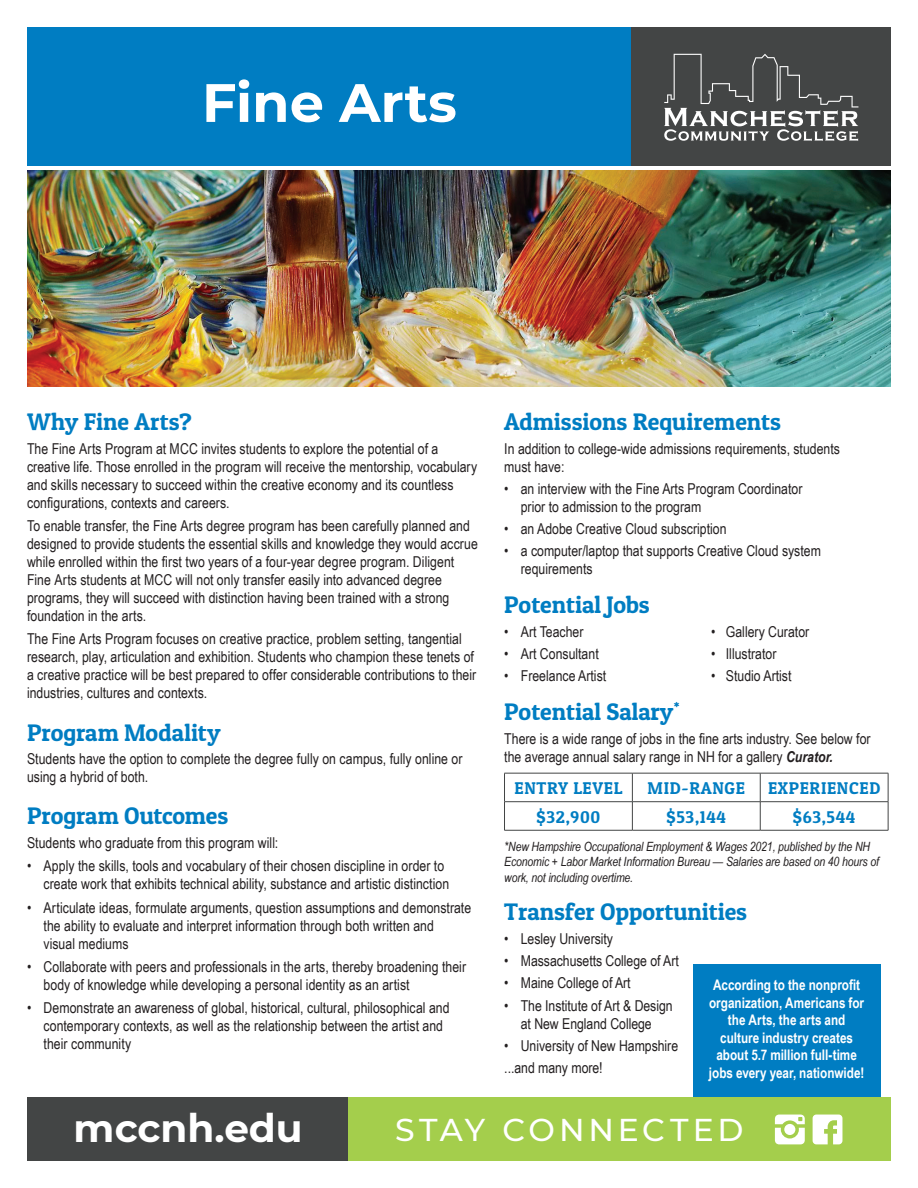
<style>
.page{position:relative;width:918px;height:1188px;background:#fff}
.page>*{position:absolute;margin:0;border:0;box-sizing:border-box;transform-origin:0 0}
.t1{font:700 54px "Montserrat";color:#fff}
.t2{font:700 39px "Montserrat";color:#fff}
.t3{font:500 31.5px "Montserrat";letter-spacing:.12em;color:#fff}
.text{font:24px "Patua One";color:#007dc2}
.list{font:24px "Patua One";color:#007dc2}
.t4{font:17.1px "Patua One";letter-spacing:.04em;color:#007dc2}
.Policies_8_5pt{font:15px/18px "Arial Narrow";color:#231f20}
.list-2{font:15px/18px "Arial Narrow";color:#231f20}
.text-2{font:15px/18px "Arial Narrow";color:#231f20}
.t5{font:700 14.7px/17.5px "Arial Narrow";color:#fff;text-align:center}
.text-3{font:italic 12.75px/15.3px "Arial Narrow";letter-spacing:-.01em;color:#231f20}
.s1{font-weight:700;font-style:italic}
</style>
<div class="page">
<img style="left:27px;top:170px;width:864px;height:217px">
<div style="left:27px;top:27px;width:605px;height:139px;background:#007dc2"></div>
<div style="left:632px;top:27px;width:259px;height:139px;background:#434545"></div>
<svg style="left:664px;top:54px;width:194px;height:87px"></svg>
<div style="left:693px;top:964px;width:187px;height:197px;background:#007dc2"></div>
<hr style="left:504px;top:773px;width:128px;height:1px;background:#434545">
<hr style="left:632px;top:773px;width:128px;height:1px;background:#434545">
<hr style="left:760px;top:773px;width:128px;height:1px;background:#434545">
<svg style="left:504px;top:773px;width:1px;height:57px"></svg>
<hr style="left:504px;top:801px;width:128px;height:1px;background:#434545">
<hr style="left:504px;top:830px;width:128px;height:1px;background:#434545">
<svg style="left:632px;top:773px;width:1px;height:57px"></svg>
<hr style="left:632px;top:801px;width:128px;height:1px;background:#434545">
<hr style="left:632px;top:830px;width:128px;height:1px;background:#434545">
<svg style="left:760px;top:773px;width:1px;height:57px"></svg>
<hr style="left:760px;top:801px;width:128px;height:1px;background:#434545">
<svg style="left:888px;top:773px;width:1px;height:57px"></svg>
<hr style="left:760px;top:830px;width:128px;height:1px;background:#434545">
<div style="left:27px;top:1098px;width:322px;height:63px;background:#434545"></div>
<div style="left:349px;top:1098px;width:542px;height:63px;background:#a4ce4c"></div>
<svg style="left:775px;top:1115px;width:30px;height:29px"></svg>
<svg style="left:813px;top:1115px;width:29px;height:29px"></svg>
<p class="t1" style="left:202px;top:64px;width:256px">Fine Arts</p>
<p class="text" style="left:27px;top:407px;width:166px">Why Fine Arts?</p>
<p class="Policies_8_5pt" style="left:27px;top:439px;width:452px">The Fine Arts Program at MCC invites students to explore the potential of a creative life. Those enrolled in the program will receive the mentorship, vocabulary and skills necessary to succeed within the creative economy and its countless configurations, contexts and careers.</p>
<p class="Policies_8_5pt" style="left:27px;top:516px;width:453px">To enable transfer, the Fine Arts degree program has been carefully planned and designed to provide students the essential skills and knowledge they would accrue while enrolled within the first two years of a four-year degree program. Diligent Fine Arts students at MCC will not only transfer easily into advanced degree programs, they will succeed with distinction having been trained with a strong foundation in the arts.</p>
<p class="Policies_8_5pt" style="left:27px;top:629px;width:451px">The Fine Arts Program focuses on creative practice, problem setting, tangential research, play, articulation and exhibition. Students who champion these tenets of a creative practice will be best prepared to offer considerable contributions to their industries, cultures and contexts.</p>
<p class="text" style="left:27px;top:717px;width:195px">Program Modality</p>
<p class="list-2" style="left:27px;top:749px;width:437px">Students have the option to complete the degree fully on campus, fully online or using a hybrid of both.</p>
<p class="text" style="left:27px;top:801px;width:203px">Program Outcomes</p>
<p class="list-2" style="left:27px;top:833px;width:253px">Students who graduate from this program will:</p>
<p class="Policies_8_5pt" style="left:44px;top:856px;width:407px;text-indent:-16px">• Apply the skills, tools and vocabulary of their chosen discipline in order to create work that exhibits technical ability, substance and artistic distinction</p>
<p class="Policies_8_5pt" style="left:44px;top:898px;width:429px;text-indent:-16px">• Articulate ideas, formulate arguments, question assumptions and demonstrate the ability to evaluate and interpret information through both written and<br>visual mediums</p>
<p class="Policies_8_5pt" style="left:44px;top:957px;width:424px;text-indent:-16px">• Collaborate with peers and professionals in the arts, thereby broadening their body of knowledge while developing a personal identity as an artist</p>
<p class="Policies_8_5pt" style="left:44px;top:998px;width:408px;text-indent:-16px">• Demonstrate an awareness of global, historical, cultural, philosophical and contemporary contexts, as well as the relationship between the artist and their community</p>
<p class="text" style="left:504px;top:407px;width:278px">Admissions Requirements</p>
<p class="list-2" style="left:504px;top:439px;width:337px">In addition to college-wide admissions requirements, students must have:</p>
<p class="Policies_8_5pt" style="left:521px;top:479px;width:283px;text-indent:-16px">• an interview with the Fine Arts Program Coordinator prior to admission to the program</p>
<p class="Policies_8_5pt" style="left:504px;top:519px;width:224px">• an Adobe Creative Cloud subscription</p>
<p class="Policies_8_5pt" style="left:521px;top:542px;width:302px;text-indent:-16px">• a computer/laptop that supports Creative Cloud system requirements</p>
<p class="list" style="left:504px;top:590px;width:147px">Potential Jobs</p>
<p class="Policies_8_5pt" style="left:504px;top:622px;width:81px">• Art Teacher</p>
<p class="Policies_8_5pt" style="left:711px;top:622px;width:99px">• Gallery Curator</p>
<p class="Policies_8_5pt" style="left:504px;top:644px;width:96px">• Art Consultant</p>
<p class="Policies_8_5pt" style="left:711px;top:644px;width:67px">• Illustrator</p>
<p class="Policies_8_5pt" style="left:504px;top:666px;width:103px">• Freelance Artist</p>
<p class="Policies_8_5pt" style="left:711px;top:666px;width:82px">• Studio Artist</p>
<p class="text" style="left:504px;top:697px;width:177px">Potential Salary<sup>*</sup></p>
<p class="text-2" style="left:504px;top:729px;width:368px">There is a wide range of jobs in the fine arts industry. See below for the average annual salary range in NH for a gallery <span class="s1">Curator.</span></p>
<p class="t4" style="left:515px;top:778px;width:109px">ENTRY LEVEL</p>
<p class="t4" style="left:648px;top:778px;width:99px">MID-RANGE</p>
<p class="t4" style="left:768px;top:778px;width:114px">EXPERIENCED</p>
<p class="t4" style="left:537px;top:806px;width:65px">$32,900</p>
<p class="t4" style="left:667px;top:806px;width:61px">$53,144</p>
<p class="t4" style="left:793px;top:806px;width:64px">$63,544</p>
<p class="text-3" style="left:504px;top:839px;width:376px">*New Hampshire Occupational Employment &amp; Wages 2021, published by the NH<br>Economic + Labor Market Information Bureau — Salaries are based on 40 hours of work, not including overtime.</p>
<p class="text" style="left:504px;top:897px;width:244px">Transfer Opportunities</p>
<p class="Policies_8_5pt" style="left:504px;top:929px;width:110px">• Lesley University</p>
<p class="Policies_8_5pt" style="left:504px;top:951px;width:176px">• Massachusetts College of Art</p>
<p class="Policies_8_5pt" style="left:504px;top:973px;width:128px">• Maine College of Art</p>
<p class="Policies_8_5pt" style="left:504px;top:996px;width:170px;text-align:center">• The Institute of Art &amp; Design at New England College</p>
<p class="Policies_8_5pt" style="left:504px;top:1036px;width:175px">• University of New Hampshire</p>
<p class="list-2" style="left:504px;top:1058px;width:100px">...and many more!</p>
<p class="t5" style="left:709px;top:975px;width:157px">According to the nonprofit organization, Americans for the Arts, the arts and culture industry creates about 5.7 million full-time jobs every year, nationwide!</p>
<p class="t2" style="left:74px;top:1100px;width:231px">mccnh.edu</p>
<p class="t3" style="left:395px;top:1108px;width:350px">STAY CONNECTED</p>
</div>
